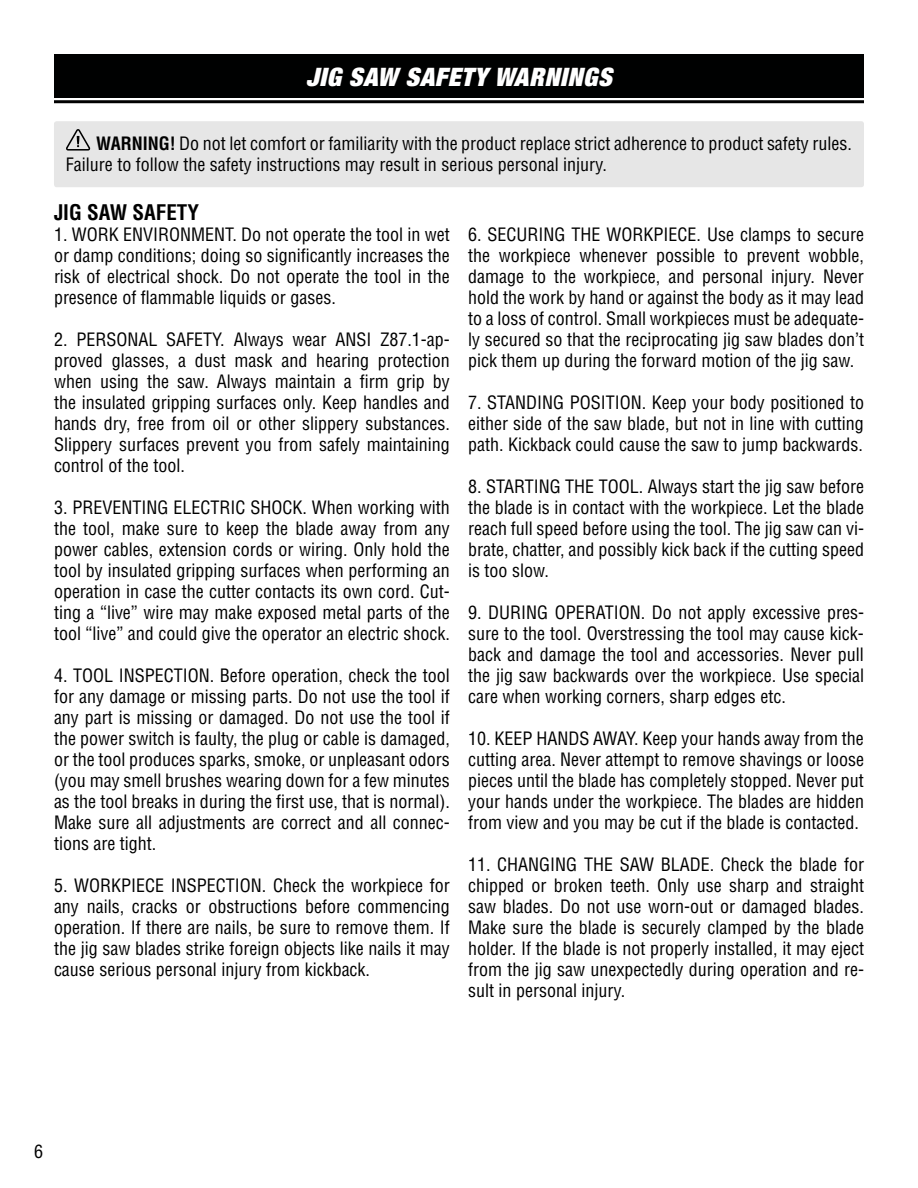
<style>
.page{position:relative;width:918px;height:1188px;background:#fff}
.page>*{position:absolute;margin:0;border:0;box-sizing:border-box;transform-origin:0 0}
.t1{font:italic 900 expanded 25.5px "Helvetica Neue";letter-spacing:.025em;color:#fff}
.t2{font:700 condensed 21px "Helvetica LT Std";color:#000}
.t3{font:condensed 18px/21px "Helvetica LT Std";color:#000;text-align:justify}
.s1{font-weight:700}
</style>
<div class="page">
<div style="left:54px;top:54px;width:810px;height:44px;background:#000101"></div>
<hr style="left:54px;top:100px;width:810px;height:3px;background:#000">
<div style="left:54px;top:121px;width:810px;height:66px;background:#e6e6e6;border-radius:3px"></div>
<svg style="left:66px;top:129px;width:24px;height:22px"></svg>
<h1 class="t1" style="left:306px;top:61px;width:307px">JIG SAW SAFETY WARNINGS</h1>
<p class="t3" style="left:66px;top:133px;width:788px;text-indent:30px"><span class="s1">WARNING!</span> Do not let comfort or familiarity with the product replace strict adherence to product safety rules.<br>Failure to follow the safety instructions may result in serious personal injury.</p>
<p class="t2" style="left:54px;top:199px;width:147px">JIG SAW SAFETY</p>
<p class="t3" style="left:54px;top:224px;width:397px">1. WORK ENVIRONMENT. Do not operate the tool in wet or damp conditions; doing so significantly increases the risk of electrical shock. Do not operate the tool in the presence of flammable liquids or gases.</p>
<p class="t3" style="left:54px;top:329px;width:397px">2. PERSONAL SAFETY. Always wear ANSI Z87.1-ap&shy;proved glasses, a dust mask and hearing protection when using the saw. Always maintain a firm grip by the insulated gripping surfaces only. Keep handles and hands dry, free from oil or other slippery substances.<br>Slippery surfaces prevent you from safely maintaining control of the tool.</p>
<p class="t3" style="left:54px;top:497px;width:397px">3. PREVENTING ELECTRIC SHOCK. When working with the tool, make sure to keep the blade away from any power cables, extension cords or wiring. Only hold the tool by insulated gripping surfaces when performing an operation in case the cutter contacts its own cord. Cut&shy;ting a “live” wire may make exposed metal parts of the tool “live” and could give the operator an electric shock.</p>
<p class="t3" style="left:54px;top:665px;width:397px">4. TOOL INSPECTION. Before operation, check the tool for any damage or missing parts. Do not use the tool if any part is missing or damaged. Do not use the tool if the power switch is faulty, the plug or cable is damaged, or the tool produces sparks, smoke, or unpleasant odors (you may smell brushes wearing down for a few minutes as the tool breaks in during the first use, that is normal).<br>Make sure all adjustments are correct and all connec&shy;tions are tight.</p>
<p class="t3" style="left:54px;top:875px;width:397px">5. WORKPIECE INSPECTION. Check the workpiece for any nails, cracks or obstructions before commencing operation. If there are nails, be sure to remove them. If the jig saw blades strike foreign objects like nails it may cause serious personal injury from kickback.</p>
<p class="t3" style="left:468px;top:224px;width:397px">6. SECURING THE WORKPIECE. Use clamps to secure the workpiece whenever possible to prevent wobble, damage to the workpiece, and personal injury. Never hold the work by hand or against the body as it may lead to a loss of control. Small workpieces must be adequate&shy;ly secured so that the reciprocating jig saw blades don’t pick them up during the forward motion of the jig saw.</p>
<p class="t3" style="left:468px;top:392px;width:397px">7. STANDING POSITION. Keep your body positioned to either side of the saw blade, but not in line with cutting path. Kickback could cause the saw to jump backwards.</p>
<p class="t3" style="left:468px;top:476px;width:397px">8. STARTING THE TOOL. Always start the jig saw before the blade is in contact with the workpiece. Let the blade reach full speed before using the tool. The jig saw can vi&shy;brate, chatter, and possibly kick back if the cutting speed is too slow.</p>
<p class="t3" style="left:468px;top:602px;width:397px">9. DURING OPERATION. Do not apply excessive pres&shy;sure to the tool. Overstressing the tool may cause kick&shy;back and damage the tool and accessories. Never pull the jig saw backwards over the workpiece. Use special care when working corners, sharp edges etc.</p>
<p class="t3" style="left:468px;top:728px;width:397px">10. KEEP HANDS AWAY. Keep your hands away from the cutting area. Never attempt to remove shavings or loose pieces until the blade has completely stopped. Never put your hands under the workpiece. The blades are hidden from view and you may be cut if the blade is contacted.</p>
<p class="t3" style="left:468px;top:854px;width:397px">11. CHANGING THE SAW BLADE. Check the blade for chipped or broken teeth. Only use sharp and straight saw blades. Do not use worn-out or damaged blades.<br>Make sure the blade is securely clamped by the blade holder. If the blade is not properly installed, it may eject from the jig saw unexpectedly during operation and re&shy;sult in personal injury.</p>
<p class="t3" style="left:34px;top:1141px;width:10px">6</p>
</div>
